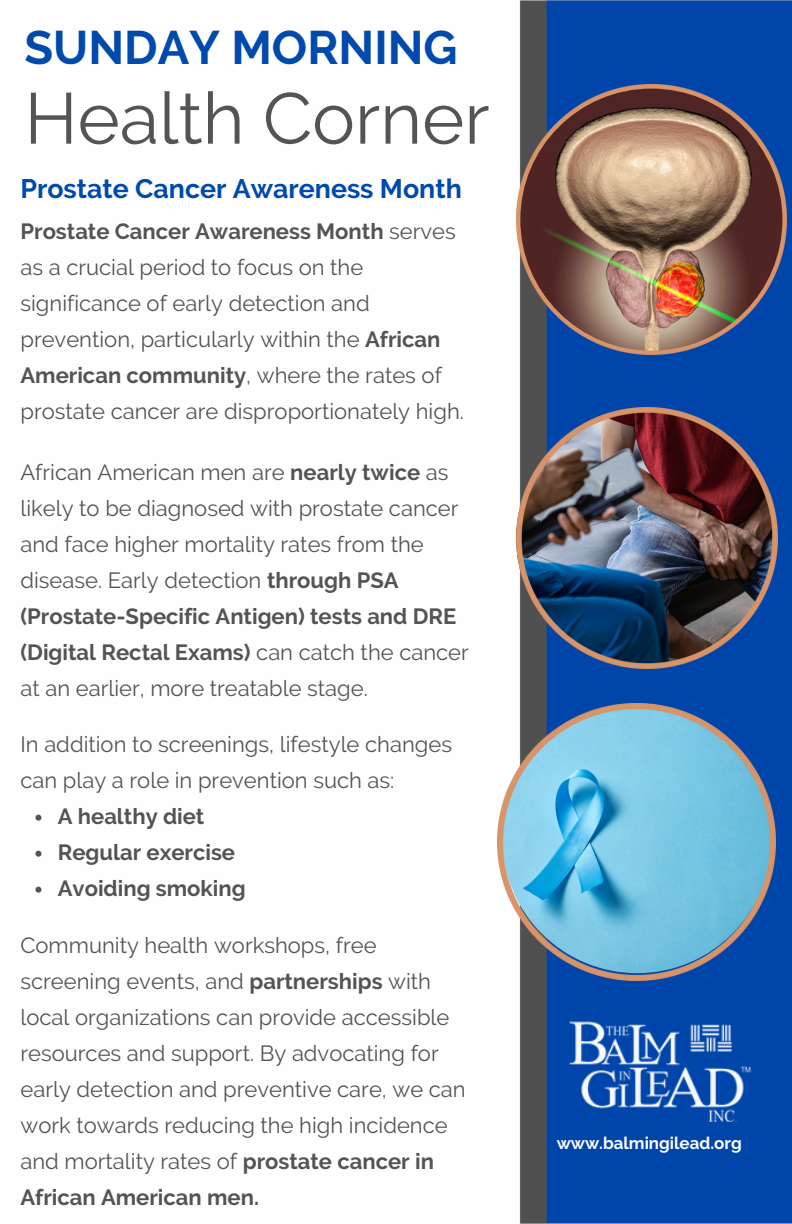
<style>
.page{position:relative;width:792px;height:1224px;background:#fff}
.page>*{position:absolute;margin:0;border:0;box-sizing:border-box;transform-origin:0 0}
.t1{font:72px "Raleway";color:#545454}
.t2{font:700 46.8px "Raleway";color:#004aad}
.t3{font:700 26.8px "Raleway";color:#004aad}
.t4{font:22px/36px "Raleway";color:#545454}
.t5{font:700 22px "Raleway";color:#545454}
.t6{font:700 17px "Raleway";color:#fefefe}
.s1{font-weight:700}
</style>
<div class="page">
<img style="left:519px;top:0;width:273px;height:1224px">
<img style="left:516px;top:84px;width:270px;height:270px">
<img style="left:566px;top:1020px;width:189px;height:102px">
<img style="left:498px;top:703px;width:277px;height:278px">
<img style="left:520px;top:89px;width:262px;height:262px;border-radius:50%">
<img style="left:516px;top:408px;width:261px;height:261px">
<svg style="left:35px;top:815px;width:6px;height:6px"></svg>
<svg style="left:35px;top:851px;width:6px;height:6px"></svg>
<svg style="left:35px;top:887px;width:6px;height:6px"></svg>
<p class="t2" style="left:25px;top:20px;width:434px">SUNDAY MORNING</p>
<p class="t1" style="left:25px;top:76px;width:467px">Health Corner</p>
<p class="t3" style="left:20px;top:173px;width:443px">Prostate Cancer Awareness Month</p>
<h2 class="t4" style="left:20px;top:213px;width:445px"><span class="s1">Prostate Cancer Awareness Month</span> serves as a crucial period to focus on the significance of early detection and prevention, particularly within the <span class="s1">African American community</span>, where the rates of prostate cancer are disproportionately high.</h2>
<h1 class="t4" style="left:20px;top:454px;width:450px">African American men are <span class="s1">nearly twice</span> as likely to be diagnosed with prostate cancer and face higher mortality rates from the disease. Early detection <span class="s1">through PSA (Prostate-Specific Antigen) tests and DRE (Digital Rectal Exams)</span> can catch the cancer at an earlier, more treatable stage.</h1>
<h3 class="t4" style="left:20px;top:726px;width:433px">In addition to screenings, lifestyle changes can play a role in prevention such as:</h3>
<h4 class="t5" style="left:58px;top:803px;width:148px">A healthy diet</h4>
<h4 class="t5" style="left:58px;top:839px;width:179px">Regular exercise</h4>
<h4 class="t5" style="left:58px;top:875px;width:189px">Avoiding smoking</h4>
<p class="t4" style="left:20px;top:927px;width:447px">Community health workshops, free screening events, and <span class="s1">partnerships</span> with local organizations can provide accessible resources and support. By advocating for early detection and preventive care, we can work towards reducing the high incidence and mortality rates of <span class="s1">prostate cancer in African American men.</span></p>
<h4 class="t6" style="left:557px;top:1133px;width:187px">www.balmingilead.org</h4>
</div>
